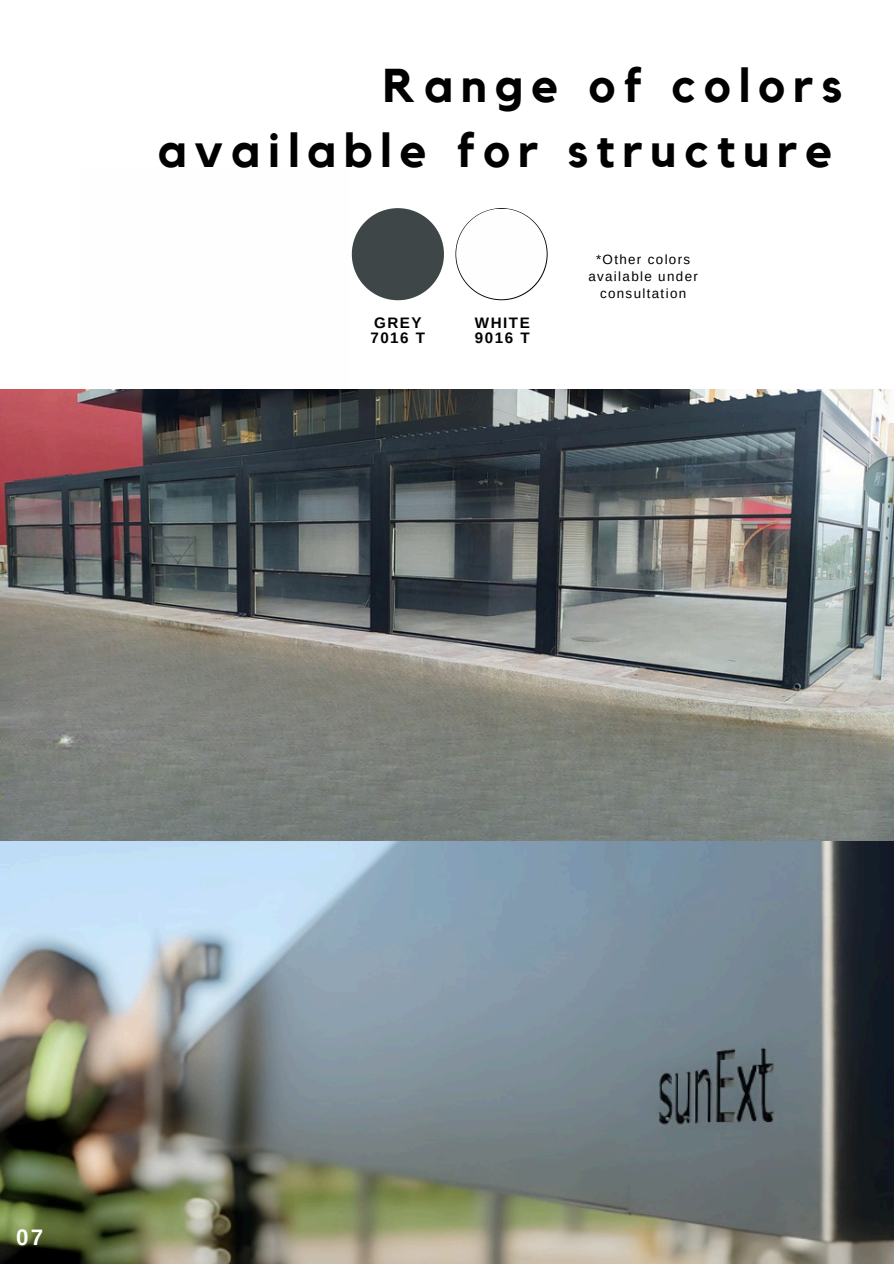
<style>
.page{position:relative;width:894px;height:1264px;background:#fff}
.page>*{position:absolute;margin:0;border:0;box-sizing:border-box;transform-origin:0 0}
.t1{font:700 47.25px/65.2px "Kollektif";letter-spacing:.175em;color:#000;text-align:right}
.t2{font:700 22.35px "Arimo";color:#fefefe}
.t3{font:700 15.15px/14.7px "Arimo";letter-spacing:.1em;color:#000}
.t4{font:13.35px/16.8px "Arimo";letter-spacing:.1em;color:#000;text-align:center}
</style>
<div class="page">
<svg style="left:352px;top:208px;width:92px;height:92px"></svg>
<svg style="left:455px;top:208px;width:92px;height:92px"></svg>
<div style="left:456px;top:208px;width:90px;height:91px;background:#fefefe;border-radius:50%"></div>
<img style="left:0;top:389px;width:893px;height:452px">
<img style="left:0;top:841px;width:893px;height:422px">
<p class="t1" style="left:158px;top:54px;width:685px">Range of colors available for structure</p>
<p class="t3" style="left:370px;top:316px;width:56px">GREY<br>7016 T</p>
<h1 class="t3" style="left:474px;top:316px;width:56px">WHITE<br>9016 T</h1>
<h2 class="t4" style="left:588px;top:251px;width:111px">*Other colors available under consultation</h2>
<p class="t2" style="left:16px;top:1225px;width:29px">07</p>
</div>
